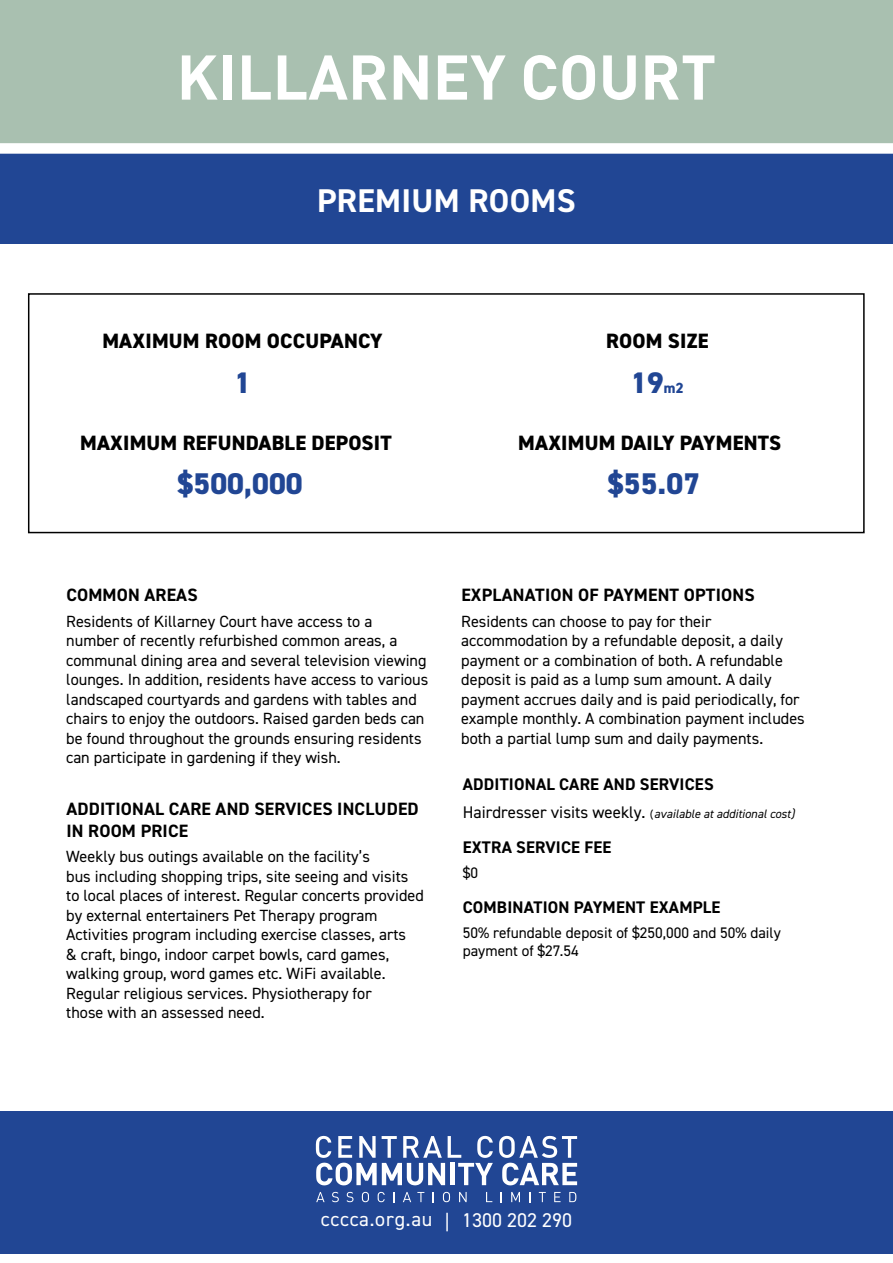
<style>
.page{position:relative;width:893px;height:1263px;background:#fff}
.page>*{position:absolute;margin:0;border:0;box-sizing:border-box;transform-origin:0 0}
.t1{font:700 62.1px "DIN";color:#fff}
.t2{font:700 33px "DIN2014";letter-spacing:.01em;color:#fff}
.t3{font:800 30px "DIN2014";color:#214694}
.t4{font:800 29.7px "DIN2014";color:#214694}
.t5{font:800 20.7px "DIN2014";letter-spacing:.01em;color:#000}
.t6{font:19.95px "DIN2014";letter-spacing:.015em;color:#fff}
.t7{font:700 17.85px/21.5px "DIN2014";letter-spacing:.01em;color:#000}
.t8{font:700 16.8px "DIN2014";letter-spacing:.01em;color:#000}
.t9{font:16.2px/19.5px "DIN2014";color:#000}
.t10{font:15.3px/18.3px "DIN2014";color:#000}
.t11{font:italic 12.3px "DIN2014";color:#000}
.s1{font-size:14.7px}
.s2{font-style:normal;font-size:16.8px}
.s3{font-family:"DI Nosaur";font-weight:500;font-style:normal}
</style>
<div class="page">
<div style="left:0;top:0;width:893px;height:143px;background:#a9c0b0"></div>
<div style="left:0;top:148px;width:893px;height:96px;background:#214694"></div>
<div style="left:0;top:1111px;width:893px;height:152px;background:#214694"></div>
<div style="left:0;top:143px;width:893px;height:11px;background:#fff"></div>
<div style="left:0;top:1254px;width:893px;height:9px;background:#fff"></div>
<div style="left:28px;top:293px;width:837px;height:240px;border:2px solid #000"></div>
<svg style="left:316px;top:1136px;width:177px;height:49px"></svg>
<svg style="left:499px;top:1136px;width:78px;height:49px"></svg>
<svg style="left:316px;top:1192px;width:9px;height:10px"></svg>
<svg style="left:332px;top:1192px;width:7px;height:10px"></svg>
<svg style="left:346px;top:1192px;width:7px;height:10px"></svg>
<svg style="left:362px;top:1192px;width:7px;height:10px"></svg>
<svg style="left:378px;top:1192px;width:7px;height:10px"></svg>
<svg style="left:403px;top:1192px;width:8px;height:10px"></svg>
<svg style="left:417px;top:1192px;width:7px;height:10px"></svg>
<svg style="left:443px;top:1192px;width:7px;height:10px"></svg>
<svg style="left:459px;top:1192px;width:8px;height:10px"></svg>
<svg style="left:486px;top:1192px;width:6px;height:10px"></svg>
<svg style="left:511px;top:1192px;width:9px;height:10px"></svg>
<svg style="left:539px;top:1192px;width:7px;height:10px"></svg>
<svg style="left:554px;top:1192px;width:7px;height:10px"></svg>
<svg style="left:569px;top:1192px;width:7px;height:10px"></svg>
<p class="t1" style="left:177px;top:37px;width:541px">KILLARNEY COURT</p>
<p class="t2" style="left:317px;top:178px;width:260px">PREMIUM ROOMS</p>
<p class="t5" style="left:102px;top:327px;width:282px">MAXIMUM ROOM OCCUPANCY</p>
<p class="t4" style="left:234px;top:362px;width:18px">1</p>
<p class="t5" style="left:606px;top:327px;width:104px">ROOM SIZE</p>
<p class="t4" style="left:631px;top:362px;width:55px">19<span class="s1">m2</span></p>
<p class="t5" style="left:80px;top:429px;width:313px">MAXIMUM REFUNDABLE DEPOSIT</p>
<p class="t3" style="left:177px;top:463px;width:127px">$500,000</p>
<p class="t5" style="left:518px;top:429px;width:265px">MAXIMUM DAILY PAYMENTS</p>
<p class="t3" style="left:607px;top:463px;width:94px">$55.07</p>
<p class="t7" style="left:66px;top:584px;width:133px">COMMON AREAS</p>
<p class="t9" style="left:66px;top:611px;width:364px">Residents of Killarney Court have access to a number of recently refurbished common areas, a communal dining area and several television viewing lounges. In addition, residents have access to various landscaped courtyards and gardens with tables and chairs to enjoy the outdoors. Raised garden beds can be found throughout the grounds ensuring residents can participate in gardening if they wish.</p>
<p class="t7" style="left:66px;top:798px;width:354px">ADDITIONAL CARE AND SERVICES INCLUDED<br>IN ROOM PRICE</p>
<p class="t9" style="left:66px;top:847px;width:359px">Weekly bus outings available on the facility’s<br>bus including shopping trips, site seeing and visits to local places of interest. Regular concerts provided by external entertainers Pet Therapy program Activities program including exercise classes, arts<br>&amp; craft, bingo, indoor carpet bowls, card games, walking group, word games etc. WiFi available.<br>Regular religious services. Physiotherapy for<br>those with an assessed need.</p>
<p class="t7" style="left:461px;top:584px;width:295px">EXPLANATION OF PAYMENT OPTIONS</p>
<p class="t9" style="left:461px;top:611px;width:345px">Residents can choose to pay for their accommodation by a refundable deposit, a daily payment or a combination of both. A refundable deposit is paid as a lump sum amount. A daily payment accrues daily and is paid periodically, for example monthly. A combination payment includes both a partial lump sum and daily payments.</p>
<p class="t8" style="left:463px;top:773px;width:252px">ADDITIONAL CARE AND SERVICES</p>
<p class="t11" style="left:463px;top:806px;width:333px"><span class="s2">Hairdresser visits weekly.</span> <span class="s3">(</span>available at additional cost)</p>
<p class="t8" style="left:463px;top:836px;width:150px">EXTRA SERVICE FEE</p>
<p class="t10" style="left:463px;top:863px;width:17px">$0</p>
<p class="t8" style="left:463px;top:896px;width:259px">COMBINATION PAYMENT EXAMPLE</p>
<p class="t10" style="left:463px;top:923px;width:320px">50% refundable deposit of $250,000 and 50% daily payment of $27.54</p>
<p class="t6" style="left:321px;top:1206px;width:253px">cccca.org.au | 1300 202 290</p>
</div>
